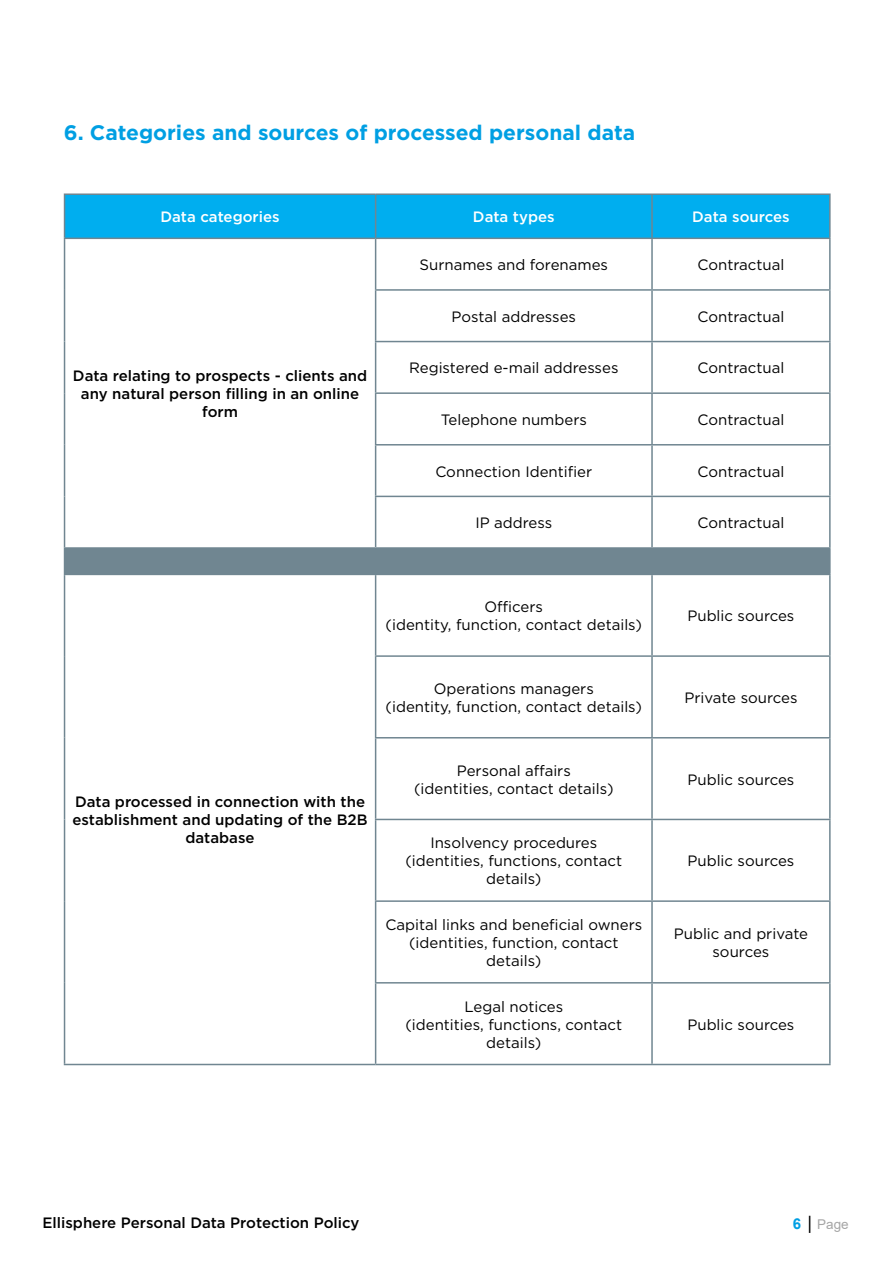
<style>
.page{position:relative;width:893px;height:1263px;background:#fff}
.page>*{position:absolute;margin:0;border:0;box-sizing:border-box;transform-origin:0 0}
.t1{font:700 21px "Gotham";color:#009fe3}
.t2{font:15px/18px "Gotham";color:#000;text-align:center}
.t3{font:500 15px/18px "Gotham";color:#000;text-align:center}
.t4{font:500 15px "Gotham";color:#fff}
.t5{font:13.5px "Arial";color:#a6a6a6}
.s1{font-weight:700;font-size:15px;color:#009fe3}
.s2{font-size:18px;color:#000}
</style>
<div class="page">
<div style="left:65px;top:195px;width:764px;height:43px;background:#00aeef"></div>
<div style="left:65px;top:548px;width:765px;height:26px;background:#708691"></div>
<hr style="left:64px;top:193px;width:312px;height:2px;background:#708691">
<hr style="left:64px;top:195px;width:1px;height:43px;background:#708691">
<hr style="left:652px;top:193px;width:179px;height:2px;background:#708691">
<hr style="left:829px;top:195px;width:2px;height:43px;background:#708691">
<hr style="left:64px;top:238px;width:312px;height:1px;background:#708691">
<hr style="left:64px;top:239px;width:1px;height:51px;background:#708691">
<hr style="left:64px;top:290px;width:1px;height:52px;background:#708691">
<hr style="left:64px;top:342px;width:1px;height:51px;background:#708691">
<hr style="left:64px;top:393px;width:1px;height:52px;background:#708691">
<hr style="left:64px;top:445px;width:1px;height:51px;background:#708691">
<hr style="left:64px;top:496px;width:1px;height:51px;background:#708691">
<hr style="left:652px;top:238px;width:179px;height:1px;background:#708691">
<hr style="left:829px;top:239px;width:2px;height:50px;background:#708691">
<hr style="left:652px;top:444px;width:179px;height:1px;background:#708691">
<hr style="left:829px;top:575px;width:2px;height:80px;background:#708691">
<hr style="left:375px;top:737px;width:277px;height:1px;background:#708691">
<hr style="left:375px;top:819px;width:277px;height:1px;background:#708691">
<hr style="left:375px;top:900px;width:277px;height:2px;background:#708691">
<hr style="left:375px;top:982px;width:277px;height:1px;background:#708691">
<hr style="left:376px;top:1064px;width:276px;height:1px;background:#708691">
<hr style="left:376px;top:193px;width:276px;height:2px;background:#708691">
<hr style="left:375px;top:195px;width:1px;height:43px;background:#708691">
<hr style="left:651px;top:195px;width:2px;height:43px;background:#708691">
<hr style="left:376px;top:238px;width:276px;height:1px;background:#708691">
<hr style="left:375px;top:239px;width:1px;height:50px;background:#708691">
<hr style="left:651px;top:239px;width:2px;height:50px;background:#708691">
<hr style="left:652px;top:289px;width:179px;height:2px;background:#708691">
<hr style="left:829px;top:291px;width:2px;height:50px;background:#708691">
<hr style="left:651px;top:342px;width:2px;height:50px;background:#708691">
<hr style="left:652px;top:392px;width:179px;height:2px;background:#708691">
<hr style="left:375px;top:289px;width:277px;height:2px;background:#708691">
<hr style="left:375px;top:291px;width:1px;height:50px;background:#708691">
<hr style="left:651px;top:291px;width:2px;height:50px;background:#708691">
<hr style="left:375px;top:341px;width:277px;height:1px;background:#708691">
<hr style="left:375px;top:342px;width:1px;height:50px;background:#708691">
<hr style="left:652px;top:341px;width:179px;height:1px;background:#708691">
<hr style="left:829px;top:342px;width:2px;height:50px;background:#708691">
<hr style="left:829px;top:394px;width:2px;height:50px;background:#708691">
<hr style="left:829px;top:445px;width:2px;height:51px;background:#708691">
<hr style="left:375px;top:497px;width:1px;height:50px;background:#708691">
<hr style="left:375px;top:392px;width:277px;height:2px;background:#708691">
<hr style="left:375px;top:394px;width:1px;height:50px;background:#708691">
<hr style="left:651px;top:394px;width:2px;height:50px;background:#708691">
<hr style="left:375px;top:444px;width:277px;height:1px;background:#708691">
<hr style="left:375px;top:445px;width:1px;height:51px;background:#708691">
<hr style="left:651px;top:445px;width:2px;height:51px;background:#708691">
<hr style="left:375px;top:496px;width:277px;height:1px;background:#708691">
<hr style="left:652px;top:496px;width:179px;height:1px;background:#708691">
<hr style="left:651px;top:497px;width:2px;height:50px;background:#708691">
<hr style="left:829px;top:497px;width:2px;height:50px;background:#708691">
<hr style="left:64px;top:575px;width:1px;height:81px;background:#708691">
<hr style="left:64px;top:656px;width:1px;height:82px;background:#708691">
<hr style="left:375px;top:657px;width:1px;height:80px;background:#708691">
<hr style="left:64px;top:738px;width:1px;height:81px;background:#708691">
<hr style="left:375px;top:738px;width:1px;height:81px;background:#708691">
<hr style="left:64px;top:819px;width:1px;height:82px;background:#708691">
<hr style="left:375px;top:820px;width:1px;height:80px;background:#708691">
<hr style="left:64px;top:901px;width:1px;height:82px;background:#708691">
<hr style="left:375px;top:902px;width:1px;height:80px;background:#708691">
<hr style="left:64px;top:983px;width:1px;height:81px;background:#708691">
<hr style="left:375px;top:983px;width:1px;height:81px;background:#708691">
<hr style="left:64px;top:1064px;width:312px;height:1px;background:#708691">
<hr style="left:375px;top:575px;width:1px;height:80px;background:#708691">
<hr style="left:651px;top:575px;width:2px;height:80px;background:#708691">
<hr style="left:375px;top:655px;width:277px;height:2px;background:#708691">
<hr style="left:652px;top:655px;width:179px;height:2px;background:#708691">
<hr style="left:651px;top:657px;width:2px;height:80px;background:#708691">
<hr style="left:829px;top:657px;width:2px;height:80px;background:#708691">
<hr style="left:652px;top:737px;width:179px;height:1px;background:#708691">
<hr style="left:651px;top:738px;width:2px;height:81px;background:#708691">
<hr style="left:829px;top:738px;width:2px;height:81px;background:#708691">
<hr style="left:652px;top:819px;width:179px;height:1px;background:#708691">
<hr style="left:651px;top:820px;width:2px;height:80px;background:#708691">
<hr style="left:829px;top:820px;width:2px;height:80px;background:#708691">
<hr style="left:652px;top:900px;width:179px;height:2px;background:#708691">
<hr style="left:651px;top:902px;width:2px;height:80px;background:#708691">
<hr style="left:829px;top:902px;width:2px;height:80px;background:#708691">
<hr style="left:652px;top:982px;width:179px;height:1px;background:#708691">
<hr style="left:651px;top:983px;width:2px;height:81px;background:#708691">
<hr style="left:829px;top:983px;width:2px;height:81px;background:#708691">
<hr style="left:652px;top:1064px;width:179px;height:1px;background:#708691">
<hr style="left:64px;top:547px;width:312px;height:2px;background:#708691">
<svg style="left:64px;top:549px;width:1px;height:25px"></svg>
<hr style="left:376px;top:547px;width:276px;height:2px;background:#708691">
<hr style="left:652px;top:547px;width:179px;height:2px;background:#708691">
<hr style="left:829px;top:549px;width:2px;height:25px;background:#708691">
<hr style="left:64px;top:574px;width:312px;height:1px;background:#708691">
<hr style="left:376px;top:574px;width:276px;height:1px;background:#708691">
<hr style="left:652px;top:574px;width:179px;height:1px;background:#708691">
<h1 class="t1" style="left:64px;top:119px;width:573px">6. Categories and sources of processed personal data</h1>
<p class="t4" style="left:160px;top:207px;width:121px">Data categories</p>
<p class="t4" style="left:473px;top:207px;width:83px">Data types</p>
<p class="t4" style="left:692px;top:207px;width:99px">Data sources</p>
<p class="t2" style="left:419px;top:255px;width:190px">Surnames and forenames</p>
<p class="t2" style="left:697px;top:255px;width:88px">Contractual</p>
<p class="t3" style="left:73px;top:367px;width:296px">Data relating to prospects - clients and any natural person filling in an online form</p>
<p class="t2" style="left:452px;top:307px;width:126px">Postal addresses</p>
<p class="t2" style="left:697px;top:307px;width:88px">Contractual</p>
<p class="t2" style="left:409px;top:359px;width:211px">Registered e-mail addresses</p>
<p class="t2" style="left:697px;top:359px;width:88px">Contractual</p>
<p class="t2" style="left:441px;top:410px;width:148px">Telephone numbers</p>
<p class="t2" style="left:697px;top:410px;width:88px">Contractual</p>
<p class="t2" style="left:435px;top:462px;width:158px">Connection Identifier</p>
<p class="t2" style="left:697px;top:462px;width:88px">Contractual</p>
<p class="t2" style="left:475px;top:513px;width:78px">IP address</p>
<p class="t2" style="left:697px;top:513px;width:88px">Contractual</p>
<p class="t2" style="left:386px;top:598px;width:258px">Officers<br>(identity, function, contact details)</p>
<p class="t2" style="left:687px;top:607px;width:109px">Public sources</p>
<p class="t2" style="left:386px;top:679px;width:258px">Operations managers<br>(identity, function, contact details)</p>
<p class="t2" style="left:684px;top:688px;width:115px">Private sources</p>
<p class="t3" style="left:72px;top:793px;width:297px">Data processed in connection with the establishment and updating of the B2B database</p>
<p class="t2" style="left:414px;top:761px;width:201px">Personal affairs<br>(identities, contact details)</p>
<p class="t2" style="left:687px;top:770px;width:109px">Public sources</p>
<p class="t2" style="left:405px;top:834px;width:218px">Insolvency procedures (identities, functions, contact details)</p>
<p class="t2" style="left:687px;top:852px;width:109px">Public sources</p>
<p class="t2" style="left:385px;top:915px;width:258px">Capital links and beneficial owners (identities, function, contact details)</p>
<p class="t2" style="left:674px;top:924px;width:136px">Public and private sources</p>
<p class="t2" style="left:405px;top:997px;width:218px">Legal notices<br>(identities, functions, contact details)</p>
<p class="t2" style="left:687px;top:1015px;width:109px">Public sources</p>
<p class="t3" style="left:43px;top:1214px;width:319px">Ellisphere Personal Data Protection Policy</p>
<p class="t5" style="left:793px;top:1215px;width:57px"><span class="s1">6</span> <span class="s2">|</span> Page</p>
</div>
